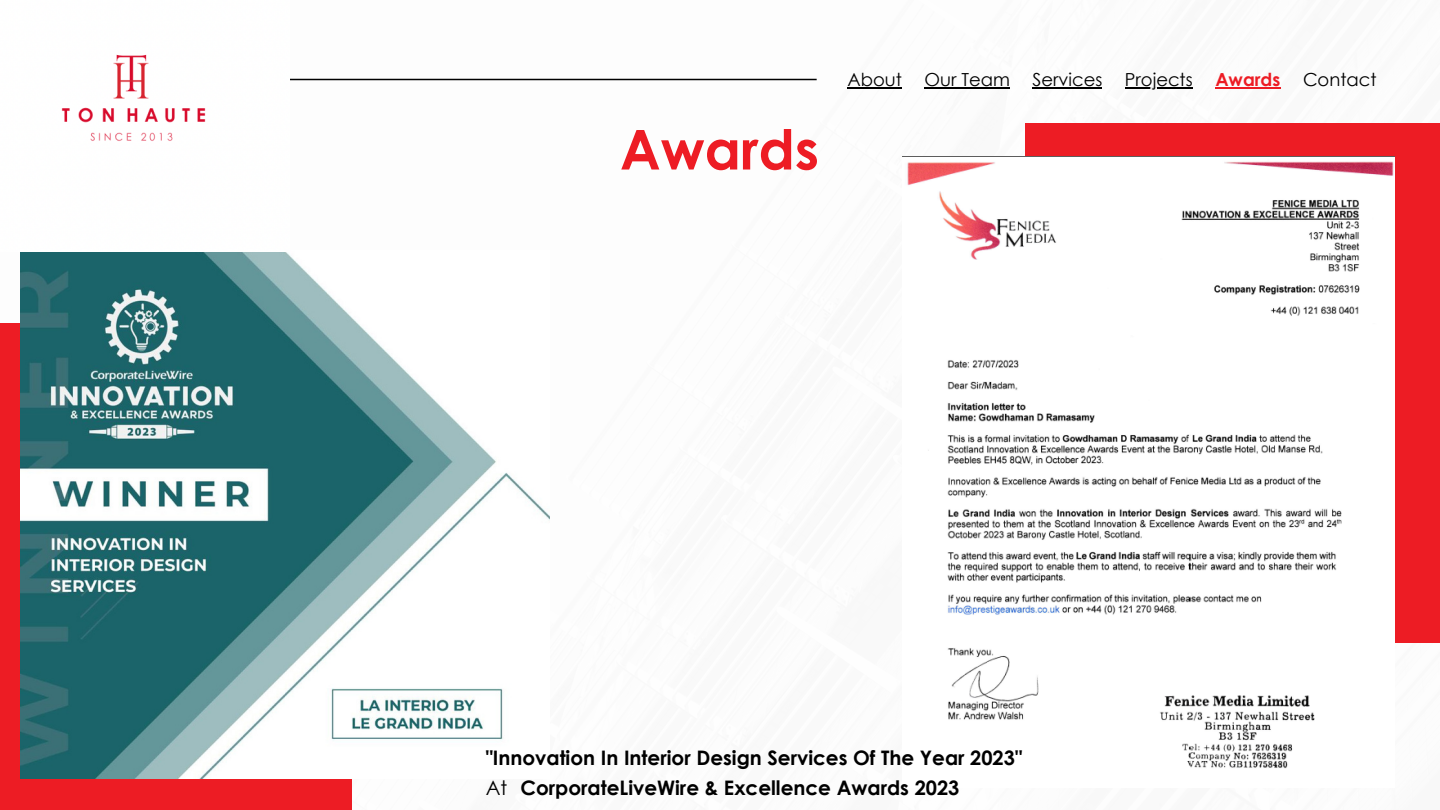
<style>
.page{position:relative;width:1440px;height:810px;background:#fff}
.page>*{position:absolute;margin:0;border:0;box-sizing:border-box;transform-origin:0 0}
.t1{font:700 55px "Century Gothic";color:#ed1c24}
.t2{font:700 20px/30.5px "Century Gothic";color:#000}
.t3{font:18px "Century Gothic";color:#000}
.t4{font:700 18px "Century Gothic";color:#ed1c24}
.s1{font-weight:400}
</style>
<div class="page">
<hr style="left:200px;top:79px;width:617px;height:1px;background:#000">
<div style="left:0;top:323px;width:352px;height:487px;background:#ed1c24"></div>
<div style="left:1026px;top:124px;width:414px;height:519px;background:#ed1c24"></div>
<img style="left:21px;top:252px;width:529px;height:527px">
<img style="left:907px;top:157px;width:488px;height:612px">
<hr style="left:848px;top:87px;width:54px;height:2px;background:#000">
<hr style="left:924px;top:87px;width:86px;height:2px;background:#000">
<hr style="left:1032px;top:87px;width:70px;height:2px;background:#000">
<hr style="left:1125px;top:87px;width:68px;height:2px;background:#000">
<hr style="left:1215px;top:87px;width:66px;height:2px;background:#ed1c24">
<img style="left:61px;top:54px;width:229px;height:87px">
<h1 class="t1" style="left:620px;top:114px;width:201px">Awards</h1>
<p class="t3" style="left:848px;top:68px;width:56px">About</p>
<p class="t3" style="left:924px;top:68px;width:87px">Our Team</p>
<p class="t3" style="left:1032px;top:68px;width:71px">Services</p>
<p class="t3" style="left:1125px;top:68px;width:69px">Projects</p>
<p class="t4" style="left:1215px;top:68px;width:67px">Awards</p>
<p class="t3" style="left:1303px;top:68px;width:75px">Contact</p>
<p class="t2" style="left:486px;top:742px;width:538px">"Innovation In Interior Design Services Of The Year 2023"<br><span class="s1">At</span> CorporateLiveWire &amp; Excellence Awards 2023</p>
</div>
